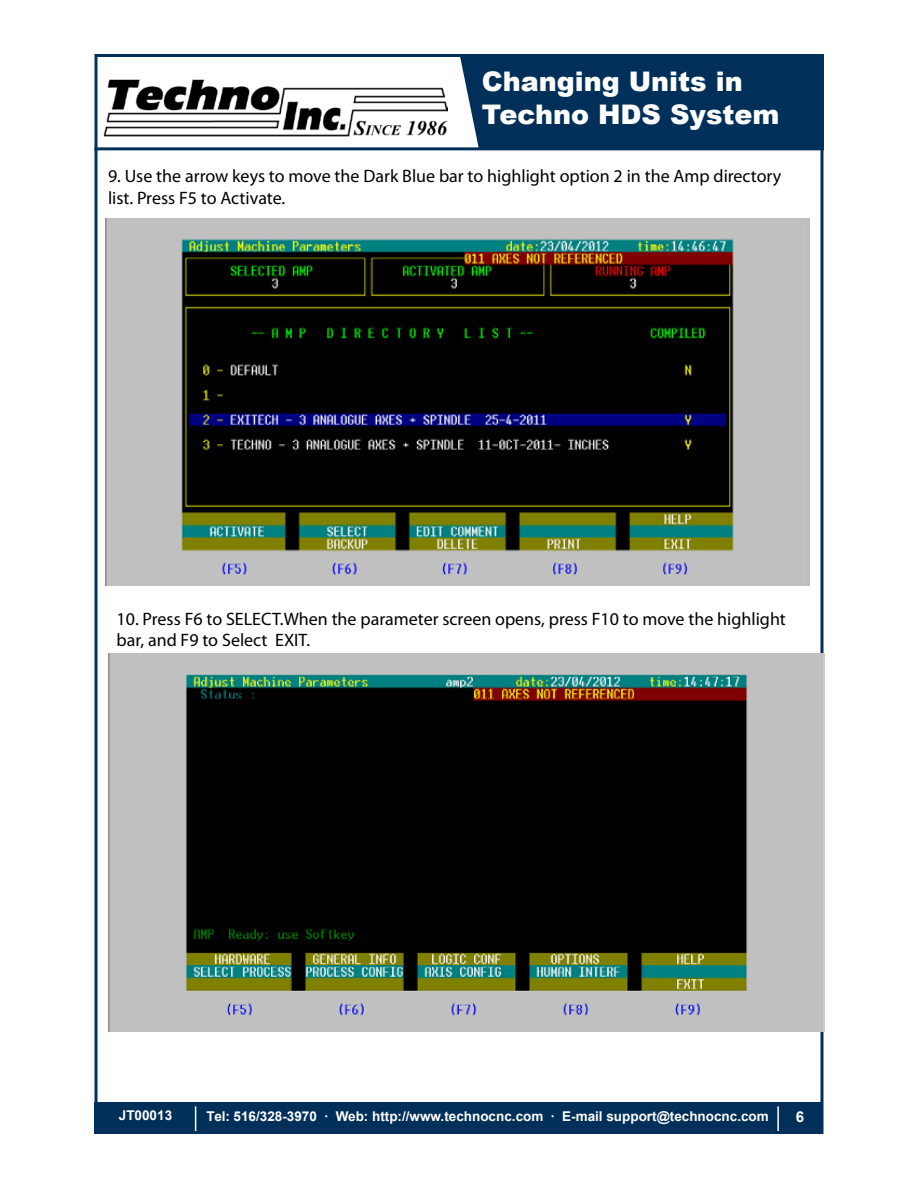
<style>
.page{position:relative;width:918px;height:1188px;background:#fff}
.page>*{position:absolute;margin:0;border:0;box-sizing:border-box;transform-origin:0 0}
.t1{font:900 27px/33px "Arial";color:#fff}
.t2{font:18px/21.6px "Myriad Pro";color:#000}
.t3{font:700 15px "Arial";color:#fff}
.t4{font:700 13.5px "Arial";color:#fff}
</style>
<div class="page">
<div style="left:94px;top:1103px;width:730px;height:31px;background:#003059"></div>
<hr style="left:777px;top:1106px;width:2px;height:25px;background:#fff">
<hr style="left:94px;top:147px;width:730px;height:3px;background:#003059">
<div style="left:682px;top:54px;width:142px;height:96px;background:#003059"></div>
<div style="left:460px;top:58px;width:222px;height:90px;background:#003059"></div>
<svg style="left:195px;top:1106px;width:1px;height:24px"></svg>
<img style="left:103px;top:79px;width:344px;height:58px">
<img style="left:106px;top:218px;width:704px;height:367px">
<img style="left:108px;top:653px;width:717px;height:378px">
<h1 class="t1" style="left:482px;top:64px;width:299px">Changing Units in<br>Techno HDS System</h1>
<p class="t2" style="left:108px;top:165px;width:675px">9. Use the arrow keys to move the Dark Blue bar to highlight option 2 in the Amp directory list. Press F5 to Activate.</p>
<p class="t2" style="left:117px;top:608px;width:671px">10. Press F6 to SELECT.When the parameter screen opens, press F10 to move the highlight bar, and F9 to Select EXIT.</p>
<p class="t4" style="left:119px;top:1107px;width:55px">JT00013</p>
<p class="t4" style="left:207px;top:1107px;width:564px">Tel: 516/328-3970 · Web: http://www.technocnc.com · E-mail support@technocnc.com</p>
<p class="t3" style="left:796px;top:1107px;width:10px">6</p>
</div>
